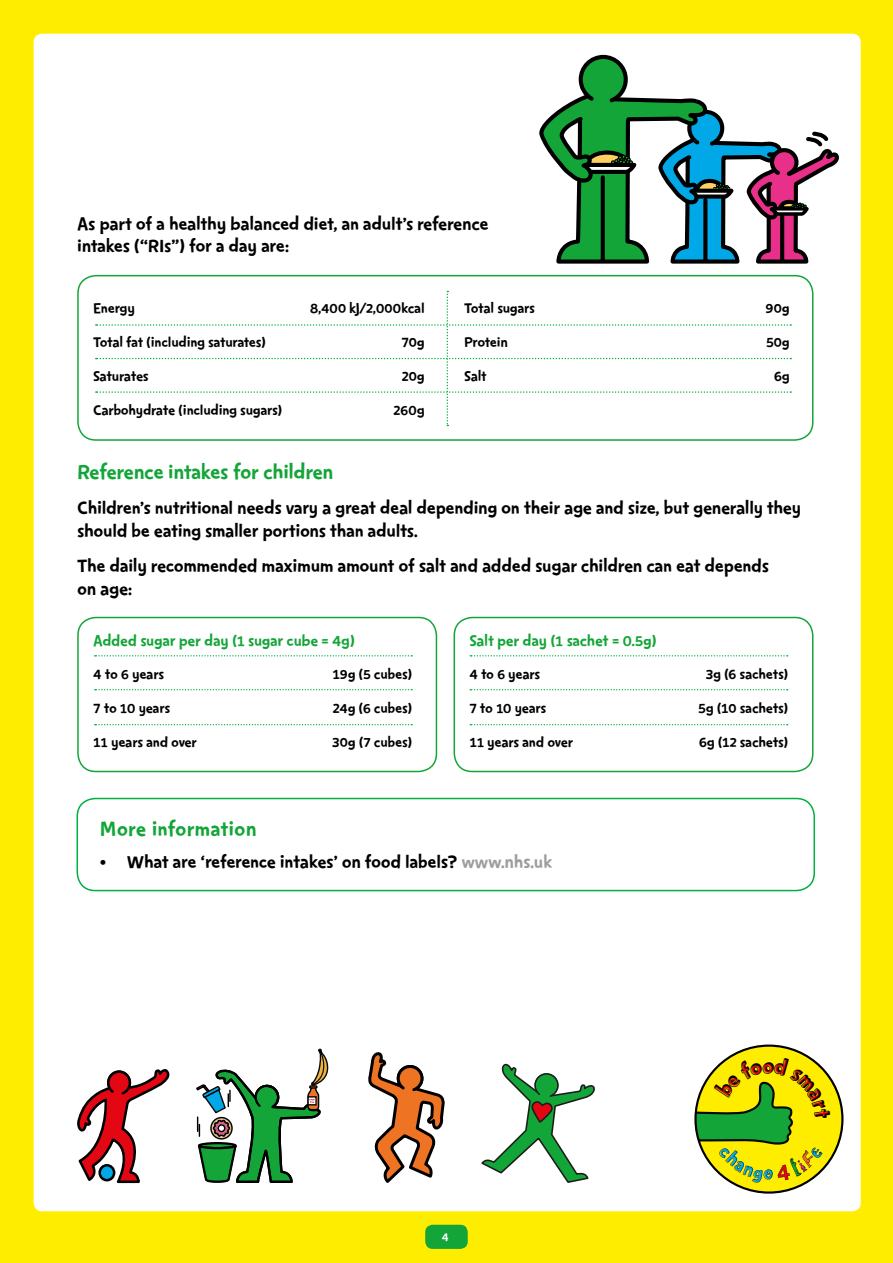
<style>
.page{position:relative;width:893px;height:1263px;background:#ffed00}
.page>*{position:absolute;margin:0;border:0;box-sizing:border-box;transform-origin:0 0}
.t1{font:24.3px "Change 4 Life Headline UCW Shadow";color:#000}
.t2{font:24px "Change 4 Life Text";letter-spacing:-.02em;color:#13a538}
.t3{font:24px "Change 4 Life Text";color:#13a538}
.t4{font:21px/22.5px "Change 4 Life Text";letter-spacing:-.02em;color:#000}
.t5{font:18px "Change 4 Life Text";letter-spacing:-.02em;color:#13a538}
.t6{font:16.5px "Change 4 Life Text";letter-spacing:-.02em;color:#000}
.t7{font:13.5px "Change 4 Life Text";color:#fff}
.s1{color:#9d9d9c}
</style>
<div class="page">
<div style="left:34px;top:34px;width:827px;height:1177px;background:#fff;border-radius:9px"></div>
<div style="left:425px;top:1225px;width:43px;height:24px;background:#13a538;border-radius:7px"></div>
<div style="left:696px;top:1046px;width:146px;height:146px;background:#ffed00;border-radius:50%"></div>
<div style="left:77px;top:798px;width:738px;height:93px;border:2px solid #00af41;border-radius:18px"></div>
<div style="left:77px;top:275px;width:736px;height:166px;border:2px solid #13a538;border-radius:18px"></div>
<div style="left:454px;top:617px;width:359px;height:155px;border:2px solid #13a538;border-radius:18px"></div>
<svg style="left:470px;top:724px;width:318px;height:1px"></svg>
<svg style="left:470px;top:689px;width:318px;height:1px"></svg>
<svg style="left:470px;top:655px;width:318px;height:1px"></svg>
<div style="left:77px;top:617px;width:360px;height:155px;border:2px solid #13a538;border-radius:18px"></div>
<svg style="left:95px;top:724px;width:317px;height:1px"></svg>
<svg style="left:95px;top:689px;width:317px;height:1px"></svg>
<svg style="left:95px;top:655px;width:317px;height:1px"></svg>
<svg style="left:96px;top:291px;width:695px;height:135px"></svg>
<svg style="left:196px;top:1048px;width:133px;height:135px"></svg>
<svg style="left:368px;top:1052px;width:77px;height:131px"></svg>
<svg style="left:481px;top:1063px;width:114px;height:120px"></svg>
<svg style="left:77px;top:1069px;width:93px;height:115px"></svg>
<svg style="left:539px;top:54px;width:300px;height:210px"></svg>
<svg style="left:696px;top:1056px;width:135px;height:127px"></svg>
<p class="t4" style="left:77px;top:214px;width:413px">As part of a healthy balanced diet, an adult’s reference intakes (“RIs”) for a day are:</p>
<p class="t6" style="left:93px;top:301px;width:43px">Energy</p>
<p class="t6" style="left:310px;top:301px;width:116px">8,400 kJ/2,000kcal</p>
<p class="t6" style="left:93px;top:335px;width:174px">Total fat (including saturates)</p>
<p class="t6" style="left:401px;top:335px;width:25px">70g</p>
<p class="t6" style="left:93px;top:369px;width:57px">Saturates</p>
<p class="t6" style="left:402px;top:369px;width:25px">20g</p>
<p class="t6" style="left:93px;top:403px;width:191px">Carbohydrate (including sugars)</p>
<p class="t6" style="left:394px;top:403px;width:33px">260g</p>
<p class="t6" style="left:464px;top:301px;width:73px">Total sugars</p>
<p class="t6" style="left:766px;top:301px;width:26px">90g</p>
<p class="t6" style="left:464px;top:335px;width:45px">Protein</p>
<p class="t6" style="left:766px;top:335px;width:25px">50g</p>
<p class="t6" style="left:464px;top:369px;width:24px">Salt</p>
<p class="t6" style="left:774px;top:369px;width:18px">6g</p>
<p class="t2" style="left:77px;top:462px;width:258px">Reference intakes for children</p>
<p class="t4" style="left:77px;top:498px;width:725px">Children’s nutritional needs vary a great deal depending on their age and size, but generally they should be eating smaller portions than adults.</p>
<p class="t4" style="left:77px;top:556px;width:693px">The daily recommended maximum amount of salt and added sugar children can eat depends on age:</p>
<p class="t5" style="left:93px;top:633px;width:263px">Added sugar per day (1 sugar cube = 4g)</p>
<p class="t6" style="left:93px;top:668px;width:72px">4 to 6 years</p>
<p class="t6" style="left:333px;top:668px;width:81px">19g (5 cubes)</p>
<p class="t6" style="left:93px;top:702px;width:78px">7 to 10 years</p>
<p class="t6" style="left:333px;top:702px;width:81px">24g (6 cubes)</p>
<p class="t6" style="left:93px;top:736px;width:105px">11 years and over</p>
<p class="t6" style="left:332px;top:736px;width:81px">30g (7 cubes)</p>
<p class="t5" style="left:469px;top:633px;width:189px">Salt per day (1 sachet = 0.5g)</p>
<p class="t6" style="left:469px;top:668px;width:72px">4 to 6 years</p>
<p class="t6" style="left:706px;top:668px;width:84px">3g (6 sachets)</p>
<p class="t6" style="left:469px;top:702px;width:78px">7 to 10 years</p>
<p class="t6" style="left:698px;top:702px;width:92px">5g (10 sachets)</p>
<p class="t6" style="left:469px;top:736px;width:105px">11 years and over</p>
<p class="t6" style="left:699px;top:736px;width:91px">6g (12 sachets)</p>
<p class="t3" style="left:100px;top:819px;width:158px">More information</p>
<p class="t4" style="left:100px;top:851px;width:454px">• What are ‘reference intakes’ on food labels? <span class="s1">www.nhs.uk</span></p>
<p class="t7" style="left:442px;top:1231px;width:9px">4</p>
<p class="t1" style="left:762px;top:1052px;width:15px">o</p>
</div>
